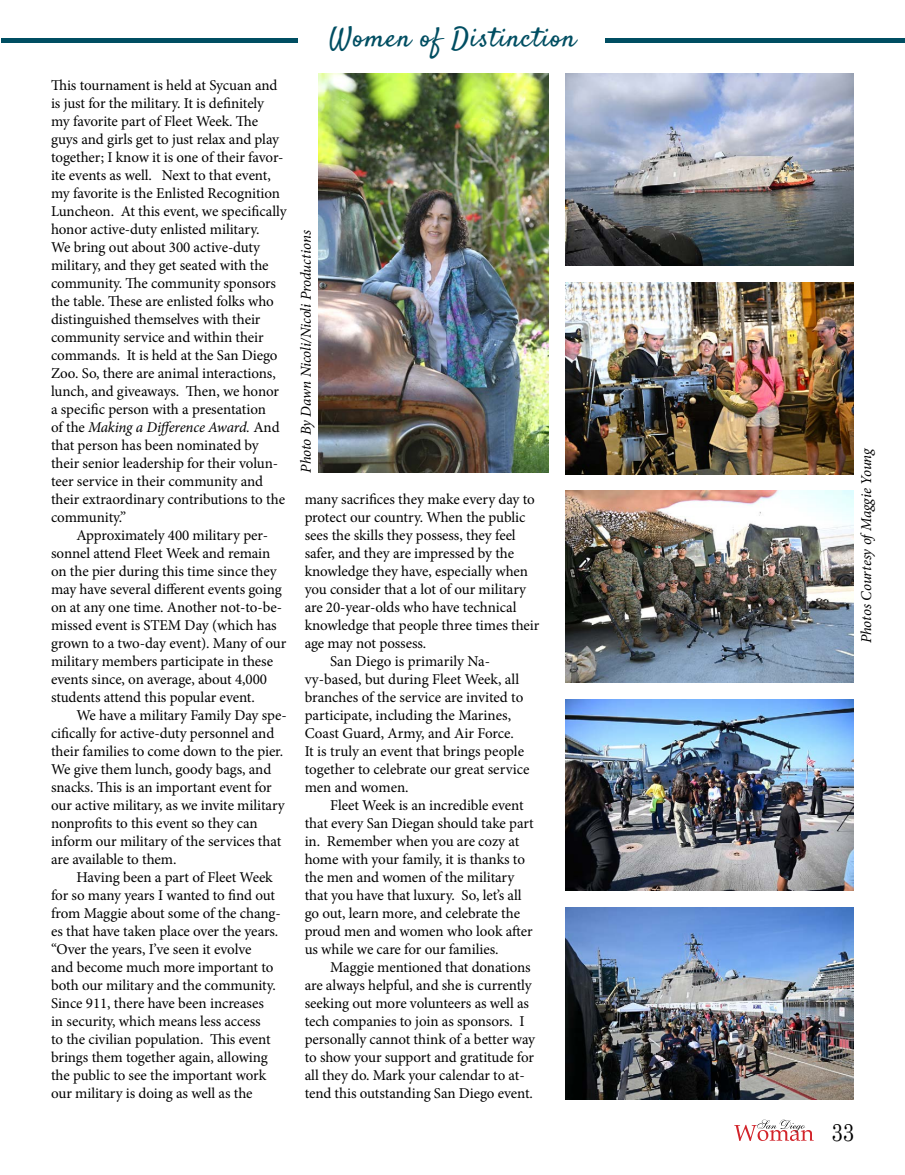
<style>
.page{position:relative;width:905px;height:1175px;background:#fff}
.page>*{position:absolute;margin:0;border:0;box-sizing:border-box;transform-origin:0 0}
.t1{font:27px "Satisfy";letter-spacing:.03em;color:#004e62;scale:1.05 1}
.t2{font:24.75px "Century";color:#000;scale:.82 1}
.t3{font:15px/18px "Minion Pro";letter-spacing:-.005em;color:#000}
.t4{font:italic 15px "Minion Pro";letter-spacing:-.01em;color:#000}
.s1{font-style:italic}
</style>
<div class="page">
<img style="left:565px;top:490px;width:288px;height:192px">
<img style="left:565px;top:699px;width:288px;height:192px">
<img style="left:565px;top:907px;width:288px;height:192px">
<img style="left:565px;top:74px;width:288px;height:191px">
<img style="left:565px;top:282px;width:288px;height:192px">
<img style="left:318px;top:74px;width:230px;height:398px">
<svg style="left:734px;top:1119px;width:79px;height:21px"></svg>
<hr style="left:1px;top:38px;width:296px;height:4px;background:#004e62">
<hr style="left:604px;top:38px;width:300px;height:4px;background:#004e62">
<p class="t3" style="left:51px;top:76px;width:237px">This tournament is held at Sycuan and is just for the military. It is definitely<br>my favorite part of Fleet Week. The guys and girls get to just relax and play together; I know it is one of their favor&shy;ite events as well. Next to that event, my favorite is the Enlisted Recognition Luncheon. At this event, we specifically honor active-duty enlisted military.<br>We bring out about 300 active-duty military, and they get seated with the community. The community sponsors the table. These are enlisted folks who distinguished themselves with their community service and within their commands. It is held at the San Diego Zoo. So, there are animal interactions, lunch, and giveaways. Then, we honor a specific person with a presentation<br>of the <span class="s1">Making a Difference Award.</span> And that person has been nominated by their senior leadership for their volun&shy;teer service in their community and their extraordinary contributions to the community.”</p>
<p class="t3" style="left:51px;top:526px;width:237px;text-indent:26px">Approximately 400 military per&shy;sonnel attend Fleet Week and remain on the pier during this time since they may have several different events going on at any one time. Another not-to-be&shy;missed event is STEM Day (which has grown to a two-day event). Many of our military members participate in these events since, on average, about 4,000 students attend this popular event.</p>
<p class="t3" style="left:51px;top:706px;width:237px;text-indent:26px">We have a military Family Day spe&shy;cifically for active-duty personnel and their families to come down to the pier.<br>We give them lunch, goody bags, and snacks. This is an important event for our active military, as we invite military nonprofits to this event so they can inform our military of the services that are available to them.</p>
<p class="t3" style="left:51px;top:868px;width:231px;text-indent:26px">Having been a part of Fleet Week for so many years I wanted to find out from Maggie about some of the chang&shy;es that have taken place over the years. “Over the years, I’ve seen it evolve<br>and become much more important to both our military and the community.<br>Since 911, there have been increases<br>in security, which means less access<br>to the civilian population. This event brings them together again, allowing the public to see the important work our military is doing as well as the</p>
<h1 class="t1" style="left:329px;top:21px;width:236px">Women of Distinction</h1>
<p class="t4" style="left:295px;top:472px;width:244px;rotate:-90deg">Photo By Dawn Nicoli/Nicoli Productions</p>
<p class="t3" style="left:305px;top:490px;width:232px">many sacrifices they make every day to</p>
<p class="t3" style="left:305px;top:508px;width:222px">protect our country. When the public</p>
<p class="t3" style="left:305px;top:526px;width:212px">sees the skills they possess, they feel</p>
<p class="t3" style="left:305px;top:544px;width:211px">safer, and they are impressed by the</p>
<p class="t3" style="left:305px;top:562px;width:225px">knowledge they have, especially when</p>
<p class="t3" style="left:305px;top:580px;width:223px">you consider that a lot of our military</p>
<p class="t3" style="left:305px;top:598px;width:213px">are 20-year-olds who have technical</p>
<p class="t3" style="left:305px;top:616px;width:236px">knowledge that people three times their</p>
<p class="t3" style="left:305px;top:634px;width:123px">age may not possess.</p>
<p class="t3" style="left:330px;top:652px;width:161px">San Diego is primarily Na-</p>
<p class="t3" style="left:305px;top:670px;width:216px">vy-based, but during Fleet Week, all</p>
<p class="t3" style="left:305px;top:688px;width:220px">branches of the service are invited to</p>
<p class="t3" style="left:305px;top:706px;width:208px">participate, including the Marines,</p>
<p class="t3" style="left:305px;top:724px;width:211px">Coast Guard, Army, and Air Force.</p>
<p class="t3" style="left:305px;top:742px;width:221px">It is truly an event that brings people</p>
<p class="t3" style="left:305px;top:760px;width:226px">together to celebrate our great service</p>
<p class="t3" style="left:305px;top:778px;width:105px">men and women.</p>
<p class="t3" style="left:330px;top:796px;width:195px">Fleet Week is an incredible event</p>
<p class="t3" style="left:305px;top:814px;width:230px">that every San Diegan should take part</p>
<p class="t3" style="left:305px;top:832px;width:216px">in. Remember when you are cozy at</p>
<p class="t3" style="left:305px;top:850px;width:222px">home with your family, it is thanks to</p>
<p class="t3" style="left:305px;top:868px;width:211px">the men and women of the military</p>
<p class="t3" style="left:305px;top:886px;width:218px">that you have that luxury. So, let’s all</p>
<p class="t3" style="left:305px;top:904px;width:217px">go out, learn more, and celebrate the</p>
<p class="t3" style="left:305px;top:922px;width:229px">proud men and women who look after</p>
<p class="t3" style="left:305px;top:940px;width:195px">us while we care for our families.</p>
<p class="t3" style="left:330px;top:958px;width:202px">Maggie mentioned that donations</p>
<p class="t3" style="left:305px;top:976px;width:229px">are always helpful, and she is currently</p>
<p class="t3" style="left:305px;top:994px;width:226px">seeking out more volunteers as well as</p>
<p class="t3" style="left:305px;top:1012px;width:221px">tech companies to join as sponsors. I</p>
<p class="t3" style="left:305px;top:1030px;width:232px">personally cannot think of a better way</p>
<p class="t3" style="left:305px;top:1048px;width:231px">to show your support and gratitude for</p>
<p class="t3" style="left:305px;top:1066px;width:221px">all they do. Mark your calendar to at-</p>
<p class="t3" style="left:305px;top:1084px;width:230px">tend this outstanding San Diego event.</p>
<p class="t4" style="left:856px;top:643px;width:198px;rotate:-90deg">Photos Courtesy ofMaggie Young</p>
<h2 class="t2" style="left:831px;top:1111px;width:29px">33</h2>
</div>
